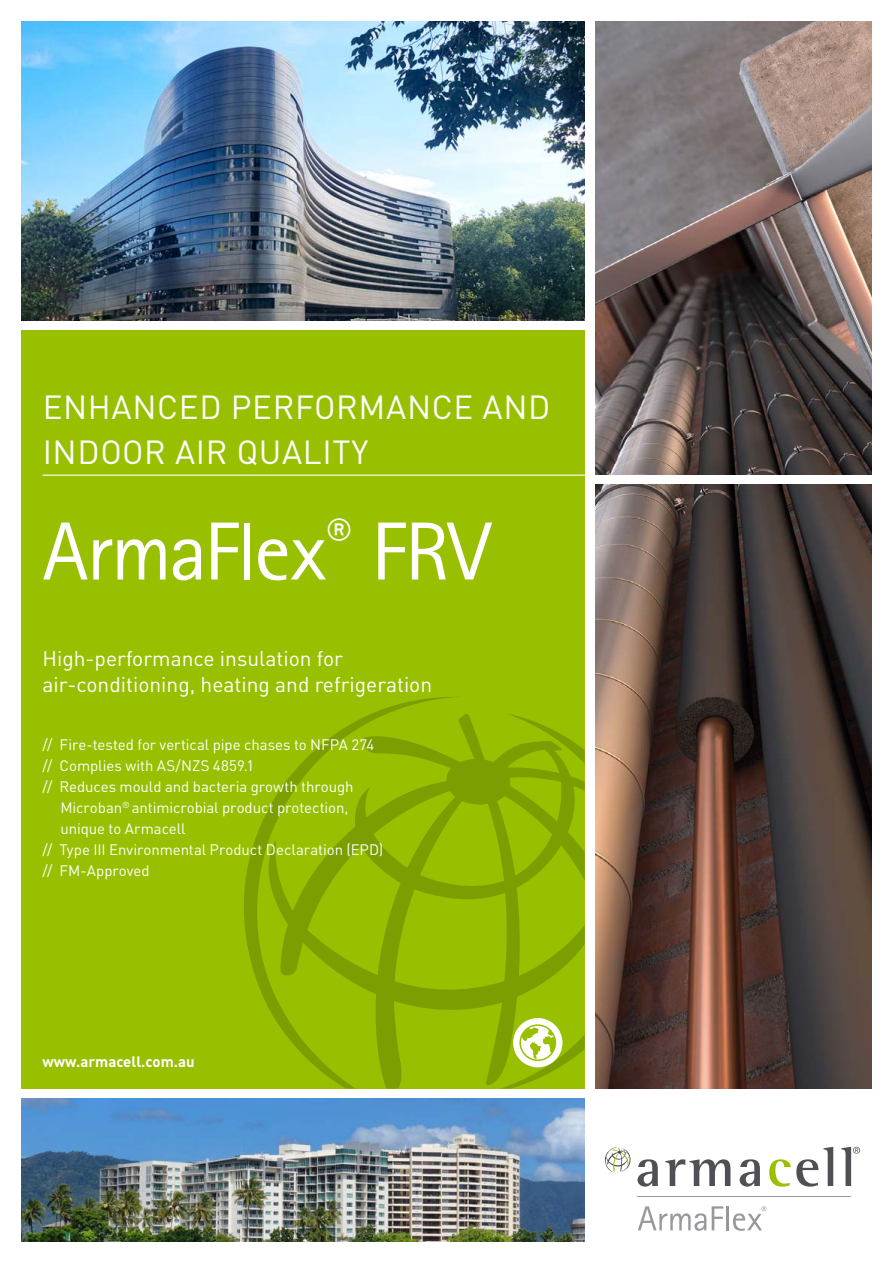
<style>
.page{position:relative;width:893px;height:1263px;background:#fff}
.page>*{position:absolute;margin:0;border:0;box-sizing:border-box;transform-origin:0 0}
.t1{font:82.5px "Rotis Sans Serif Std";letter-spacing:-.02em;color:#fff}
.t2{font:33px/45px "DIN Pro";letter-spacing:.02em;color:#fff}
.t3{font:21px/25.2px "DIN Pro";color:#fff}
.t4{font:15px "DIN Pro";letter-spacing:-.005em;color:#fff}
.t5{font:700 15px "DIN Pro";color:#fff}
</style>
<div class="page">
<svg style="left:637px;top:1159px;width:21px;height:27px"></svg>
<svg style="left:665px;top:1159px;width:65px;height:27px"></svg>
<svg style="left:740px;top:1159px;width:20px;height:27px"></svg>
<svg style="left:769px;top:1147px;width:64px;height:39px"></svg>
<svg style="left:841px;top:1147px;width:19px;height:39px"></svg>
<svg style="left:605px;top:1147px;width:26px;height:26px"></svg>
<hr style="left:637px;top:1196px;width:214px;height:1px;background:#98989c">
<svg style="left:638px;top:1206px;width:68px;height:25px"></svg>
<svg style="left:712px;top:1206px;width:11px;height:24px"></svg>
<hr style="left:726px;top:1206px;width:3px;height:24px;background:#98989c">
<svg style="left:733px;top:1206px;width:33px;height:25px"></svg>
<div style="left:21px;top:331px;width:564px;height:758px;background:#98c000"></div>
<hr style="left:43px;top:475px;width:546px;height:1px;background:#fff">
<img style="left:21px;top:21px;width:564px;height:299px">
<img style="left:21px;top:1098px;width:564px;height:144px">
<img style="left:595px;top:21px;width:277px;height:453px">
<img style="left:595px;top:485px;width:277px;height:604px">
<svg style="left:244px;top:697px;width:341px;height:392px"></svg>
<div style="left:513px;top:1018px;width:49px;height:49px;background:#fff;border-radius:50%"></div>
<svg style="left:519px;top:1024px;width:37px;height:37px"></svg>
<h2 class="t2" style="left:43px;top:381px;width:509px">ENHANCED PERFORMANCE AND<br>INDOOR AIR QUALITY</h2>
<h1 class="t1" style="left:43px;top:503px;width:450px">ArmaFlex<sup>®</sup> FRV</h1>
<h3 class="t3" style="left:43px;top:644px;width:391px">High-performance insulation for air-conditioning, heating and refrigeration</h3>
<p class="t4" style="left:43px;top:733px;width:333px">// Fire-tested for vertical pipe chases to NFPA 274</p>
<p class="t4" style="left:43px;top:754px;width:213px">// Complies with AS/NZS 4859.1</p>
<p class="t4" style="left:43px;top:775px;width:313px">// Reduces mould and bacteria growth through</p>
<p class="t4" style="left:60px;top:796px;width:290px">Microban<sup>®</sup> antimicrobial product protection,</p>
<p class="t4" style="left:60px;top:817px;width:127px">unique to Armacell</p>
<p class="t4" style="left:43px;top:838px;width:342px">// Type III Environmental Product Declaration (EPD)</p>
<p class="t4" style="left:43px;top:859px;width:109px">// FM-Approved</p>
<p class="t5" style="left:43px;top:1049px;width:154px">www.armacell.com.au</p>
</div>
